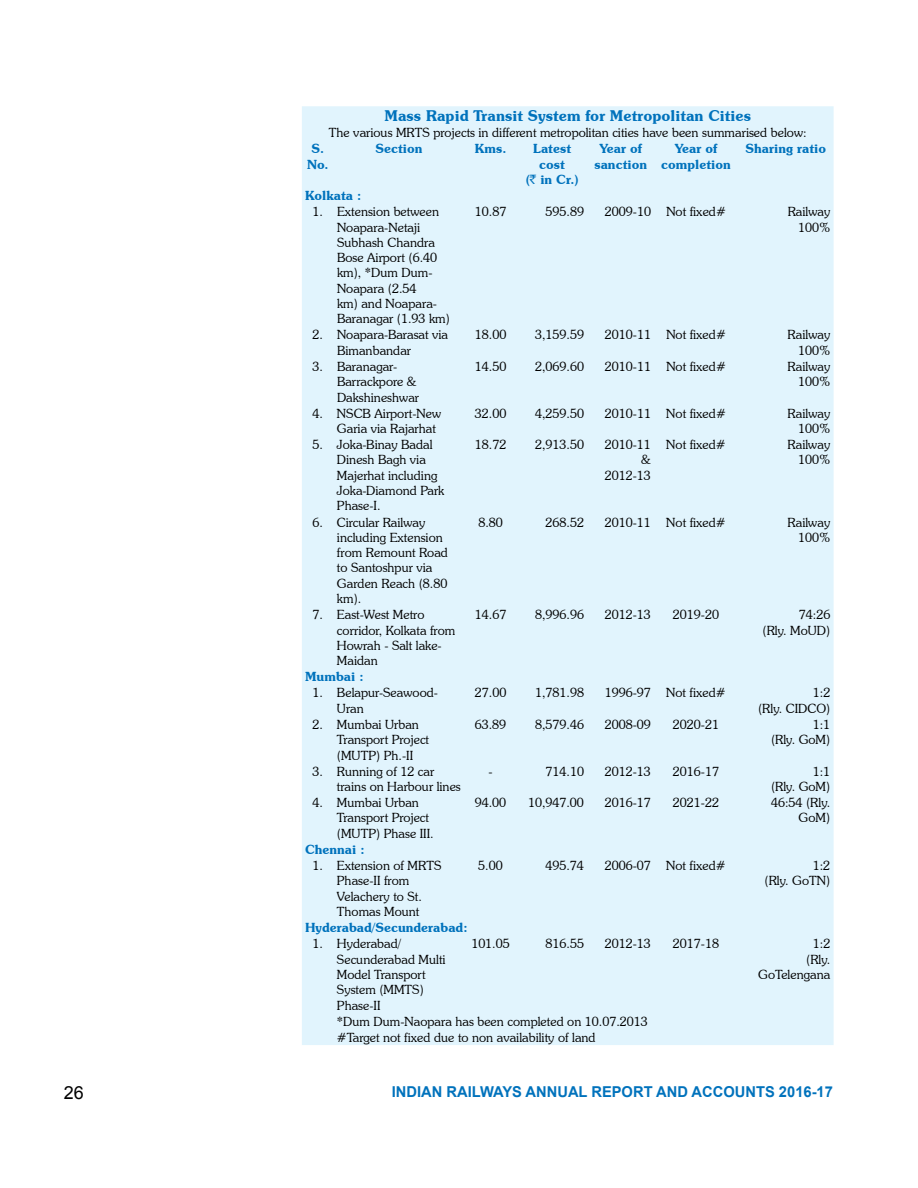
<style>
.page{position:relative;width:918px;height:1188px;background:#fff}
.page>*{position:absolute;margin:0;border:0;box-sizing:border-box;transform-origin:0 0}
.t1{font:18px "Arial";color:#000}
.t2{font:700 15px "Arial";color:#0072bc}
.t3{font:600 15px "Souvenir IT Cby BT";color:#0072bc}
.t4{font:300 12.75px/15.3px "Souvenir IT Cby BT";color:#000;text-align:right}
.t5{font:600 12.75px/15.3px "Souvenir IT Cby BT";color:#0072bc;text-align:center}
.s1{font-family:"Rupee Foradian";font-weight:400}
</style>
<div class="page">
<div style="left:302px;top:106px;width:532px;height:939px;background:#e1f4fd"></div>
<p class="t3" style="left:384px;top:106px;width:368px">Mass Rapid Transit System for Metropolitan Cities</p>
<p class="t4" style="left:329px;top:125px;width:479px">The various MRTS projects in different metropolitan cities have been summarised below:</p>
<p class="t5" style="left:307px;top:141px;width:23px">S.<br>No.</p>
<p class="t5" style="left:375px;top:141px;width:49px">Section</p>
<p class="t5" style="left:475px;top:141px;width:33px">Kms.</p>
<p class="t5" style="left:525px;top:141px;width:55px">Latest cost<br>(<span class="s1">`</span> in Cr.)</p>
<p class="t5" style="left:594px;top:141px;width:54px">Year of sanction</p>
<p class="t5" style="left:661px;top:141px;width:71px">Year of completion</p>
<p class="t5" style="left:746px;top:141px;width:82px">Sharing ratio</p>
<p class="t5" style="left:305px;top:188px;width:58px">Kolkata :</p>
<p class="t4" style="left:337px;top:204px;width:115px;text-align:left;text-indent:-24px">1. Extension between<br>Noapara-Netaji<br>Subhash Chandra<br>Bose Airport (6.40 km), *Dum Dum-<br>Noapara (2.54<br>km) and Noapara-<br>Baranagar (1.93 km)</p>
<p class="t4" style="left:475px;top:204px;width:33px">10.87</p>
<p class="t4" style="left:546px;top:204px;width:40px">595.89</p>
<p class="t4" style="left:605px;top:204px;width:122px">2009-10 Not fixed#</p>
<p class="t4" style="left:788px;top:204px;width:44px">Railway<br>100%</p>
<p class="t4" style="left:337px;top:327px;width:113px;text-align:left;text-indent:-24px">2. Noapara-Barasat via<br>Bimanbandar</p>
<p class="t4" style="left:475px;top:327px;width:33px">18.00</p>
<p class="t4" style="left:535px;top:327px;width:50px">3,159.59</p>
<p class="t4" style="left:605px;top:327px;width:122px">2010-11 Not fixed#</p>
<p class="t4" style="left:788px;top:327px;width:44px">Railway<br>100%</p>
<p class="t4" style="left:337px;top:359px;width:84px;text-align:left;text-indent:-24px">3. Baranagar-<br>Barrackpore &amp;<br>Dakshineshwar</p>
<p class="t4" style="left:475px;top:359px;width:33px">14.50</p>
<p class="t4" style="left:535px;top:359px;width:50px">2,069.60</p>
<p class="t4" style="left:605px;top:359px;width:122px">2010-11 Not fixed#</p>
<p class="t4" style="left:788px;top:359px;width:44px">Railway<br>100%</p>
<p class="t4" style="left:337px;top:405px;width:106px;text-align:left;text-indent:-24px">4. NSCB Airport-New<br>Garia via Rajarhat</p>
<p class="t4" style="left:475px;top:405px;width:33px">32.00</p>
<p class="t4" style="left:535px;top:405px;width:50px">4,259.50</p>
<p class="t4" style="left:605px;top:405px;width:122px">2010-11 Not fixed#</p>
<p class="t4" style="left:788px;top:405px;width:44px">Railway<br>100%</p>
<p class="t4" style="left:337px;top:437px;width:109px;text-align:left;text-indent:-24px">5. Joka-Binay Badal<br>Dinesh Bagh via<br>Majerhat including<br>Joka-Diamond Park<br>Phase-I.</p>
<p class="t4" style="left:475px;top:437px;width:33px">18.72</p>
<p class="t4" style="left:535px;top:437px;width:50px">2,913.50</p>
<p class="t4" style="left:605px;top:437px;width:48px">2010-11 &amp;<br>2012-13</p>
<p class="t4" style="left:666px;top:437px;width:61px">Not fixed#</p>
<p class="t4" style="left:788px;top:437px;width:44px">Railway<br>100%</p>
<p class="t4" style="left:337px;top:514px;width:113px;text-align:left;text-indent:-24px">6. Circular Railway including Extension from Remount Road to Santoshpur via<br>Garden Reach (8.80 km).</p>
<p class="t4" style="left:478px;top:514px;width:26px">8.80</p>
<p class="t4" style="left:546px;top:514px;width:40px">268.52</p>
<p class="t4" style="left:605px;top:514px;width:122px">2010-11 Not fixed#</p>
<p class="t4" style="left:788px;top:514px;width:44px">Railway<br>100%</p>
<p class="t4" style="left:337px;top:607px;width:120px;text-align:left;text-indent:-24px">7. East-West Metro corridor, Kolkata from<br>Howrah - Salt lake-<br>Maidan</p>
<p class="t4" style="left:475px;top:607px;width:33px">14.67</p>
<p class="t4" style="left:535px;top:607px;width:50px">8,996.96</p>
<p class="t4" style="left:605px;top:607px;width:48px">2012-13</p>
<p class="t4" style="left:673px;top:607px;width:48px">2019-20</p>
<p class="t4" style="left:763px;top:607px;width:69px">74:26<br>(Rly. MoUD)</p>
<p class="t5" style="left:305px;top:669px;width:60px">Mumbai :</p>
<p class="t4" style="left:337px;top:685px;width:103px;text-align:left;text-indent:-24px">1. Belapur-Seawood-<br>Uran</p>
<p class="t4" style="left:475px;top:685px;width:33px">27.00</p>
<p class="t4" style="left:535px;top:685px;width:50px">1,781.98</p>
<p class="t4" style="left:605px;top:685px;width:122px">1996-97 Not fixed#</p>
<p class="t4" style="left:758px;top:685px;width:74px">1:2<br>(Rly. CIDCO)</p>
<p class="t4" style="left:337px;top:717px;width:94px;text-align:left;text-indent:-24px">2. Mumbai Urban<br>Transport Project (MUTP) Ph.-II</p>
<p class="t4" style="left:475px;top:717px;width:33px">63.89</p>
<p class="t4" style="left:535px;top:717px;width:50px">8,579.46</p>
<p class="t4" style="left:605px;top:717px;width:48px">2008-09</p>
<p class="t4" style="left:673px;top:717px;width:48px">2020-21</p>
<p class="t4" style="left:771px;top:717px;width:61px">1:1<br>(Rly. GoM)</p>
<p class="t4" style="left:337px;top:763px;width:125px;text-align:left;text-indent:-24px">3. Running of 12 car trains on Harbour lines</p>
<p class="t4" style="left:488px;top:763px;width:6px">-</p>
<p class="t4" style="left:546px;top:763px;width:40px">714.10</p>
<p class="t4" style="left:605px;top:763px;width:48px">2012-13</p>
<p class="t4" style="left:673px;top:763px;width:48px">2016-17</p>
<p class="t4" style="left:771px;top:763px;width:61px">1:1<br>(Rly. GoM)</p>
<p class="t4" style="left:337px;top:795px;width:98px;text-align:left;text-indent:-24px">4. Mumbai Urban<br>Transport Project (MUTP) Phase III.</p>
<p class="t4" style="left:475px;top:795px;width:33px">94.00</p>
<p class="t4" style="left:528px;top:795px;width:57px">10,947.00</p>
<p class="t4" style="left:605px;top:795px;width:48px">2016-17</p>
<p class="t4" style="left:673px;top:795px;width:48px">2021-22</p>
<p class="t4" style="left:771px;top:795px;width:61px">46:54 (Rly.<br>GoM)</p>
<p class="t5" style="left:305px;top:841px;width:61px">Chennai :</p>
<p class="t4" style="left:312px;top:858px;width:130px;text-align:center">1. Extension of MRTS<br>Phase-II from<br>Velachery to St.<br>Thomas Mount</p>
<p class="t4" style="left:478px;top:858px;width:26px">5.00</p>
<p class="t4" style="left:545px;top:858px;width:40px">495.74</p>
<p class="t4" style="left:605px;top:858px;width:122px">2006-07 Not fixed#</p>
<p class="t4" style="left:765px;top:858px;width:67px">1:2<br>(Rly. GoTN)</p>
<p class="t5" style="left:305px;top:920px;width:164px">Hyderabad/Secunderabad:</p>
<p class="t4" style="left:337px;top:936px;width:110px;text-align:left;text-indent:-24px">1. Hyderabad/<br>Secunderabad Multi<br>Model Transport<br>System (MMTS)<br>Phase-II</p>
<p class="t4" style="left:471px;top:936px;width:40px">101.05</p>
<p class="t4" style="left:546px;top:936px;width:40px">816.55</p>
<p class="t4" style="left:605px;top:936px;width:48px">2012-13</p>
<p class="t4" style="left:673px;top:936px;width:48px">2017-18</p>
<p class="t4" style="left:758px;top:936px;width:74px">1:2<br>(Rly.<br>GoTelengana</p>
<p class="t4" style="left:337px;top:1013px;width:312px;line-height:16.2px;text-align:left">*Dum Dum-Naopara has been completed on 10.07.2013 #Target not fixed due to non availability of land</p>
<h1 class="t1" style="left:64px;top:1081px;width:22px">26</h1>
<p class="t2" style="left:392px;top:1082px;width:443px">INDIAN RAILWAYS ANNUAL REPORT AND ACCOUNTS 2016-17</p>
</div>
